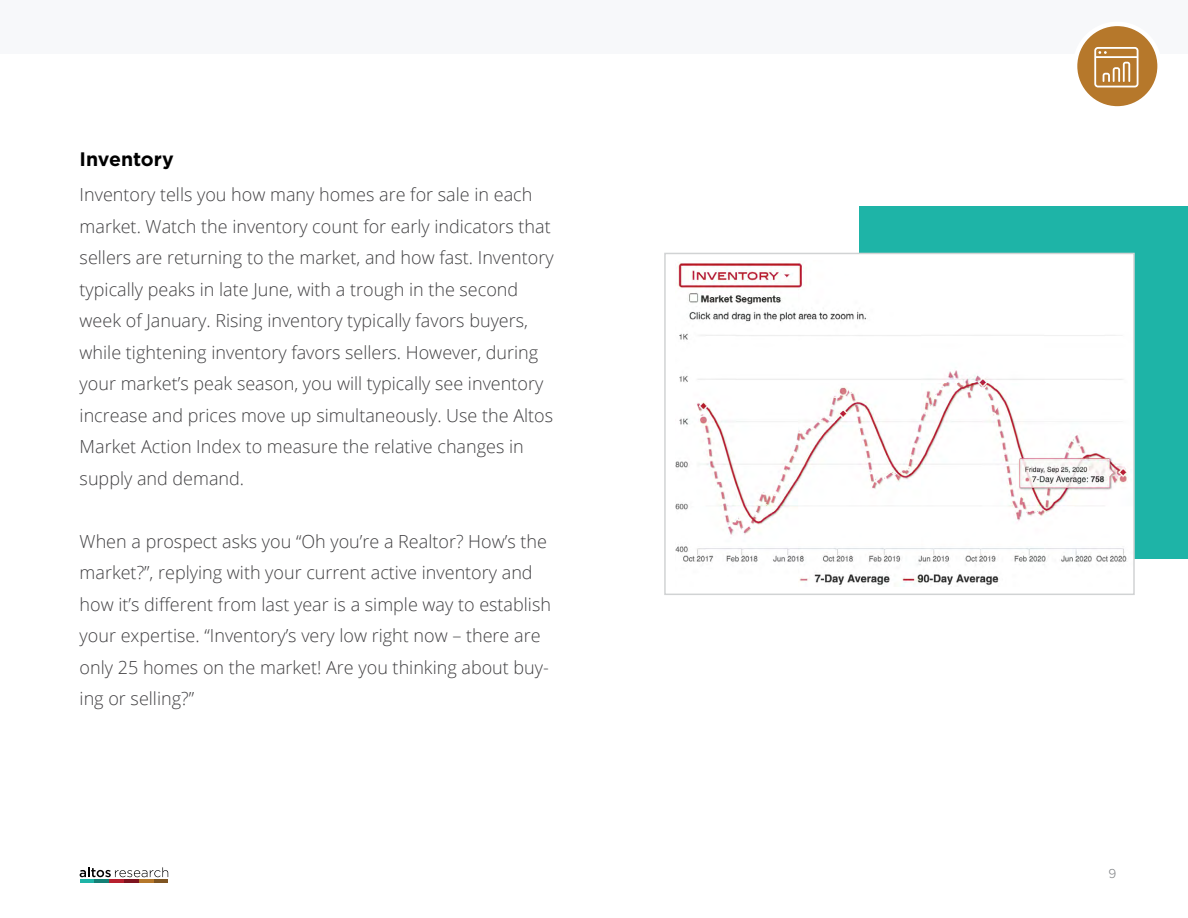
<style>
.page{position:relative;width:1188px;height:918px;background:#fff}
.page>*{position:absolute;margin:0;border:0;box-sizing:border-box;transform-origin:0 0}
.t1{font:700 19.5px "Gotham";color:#000}
.t2{font:300 18px/31.5px "Open Sans";color:#414042}
.t3{font:300 13.5px "Proxima Nova";color:#808285}
</style>
<div class="page">
<div style="left:859px;top:206px;width:329px;height:352px;background:#1eb4a7"></div>
<div style="left:665px;top:253px;width:469px;height:341px;background:#fff"></div>
<img style="left:676px;top:263px;width:452px;height:324px">
<div style="left:664px;top:253px;width:471px;height:342px;border:2px solid #d1d3d4"></div>
<div style="left:0;top:0;width:1188px;height:54px;background:#f7f8fa"></div>
<div style="left:1075px;top:24px;width:85px;height:84px;background:#b6782b;border-radius:50%"></div>
<div style="left:1073px;top:22px;width:89px;height:89px;border:4px solid #fff;border-radius:50%"></div>
<svg style="left:1094px;top:47px;width:45px;height:40px"></svg>
<svg style="left:80px;top:867px;width:88px;height:10px"></svg>
<hr style="left:80px;top:880px;width:14px;height:3px;background:#1eb4a7">
<hr style="left:94px;top:880px;width:15px;height:3px;background:#148076">
<hr style="left:109px;top:880px;width:15px;height:3px;background:#b7202e">
<hr style="left:124px;top:880px;width:15px;height:3px;background:#7e141f">
<hr style="left:139px;top:880px;width:16px;height:3px;background:#b6782b">
<hr style="left:154px;top:880px;width:14px;height:3px;background:#7f5522">
<p class="t1" style="left:80px;top:147px;width:96px">Inventory</p>
<p class="t2" style="left:80px;top:179px;width:475px">Inventory tells you how many homes are for sale in each market. Watch the inventory count for early indicators that sellers are returning to the market, and how fast. Inventory typically peaks in late June, with a trough in the second week of January. Rising inventory typically favors buyers, while tightening inventory favors sellers. However, during your market’s peak season, you will typically see inventory increase and prices move up simultaneously. Use the Altos Market Action Index to measure the relative changes in supply and demand.</p>
<p class="t2" style="left:80px;top:525px;width:473px">When a prospect asks you “Oh you’re a Realtor? How’s the market?”, replying with your current active inventory and how it’s different from last year is a simple way to establish your expertise. “Inventory’s very low right now – there are only 25 homes on the market! Are you thinking about buy&shy;ing or selling?”</p>
<p class="t3" style="left:1108px;top:866px;width:9px">9</p>
</div>
